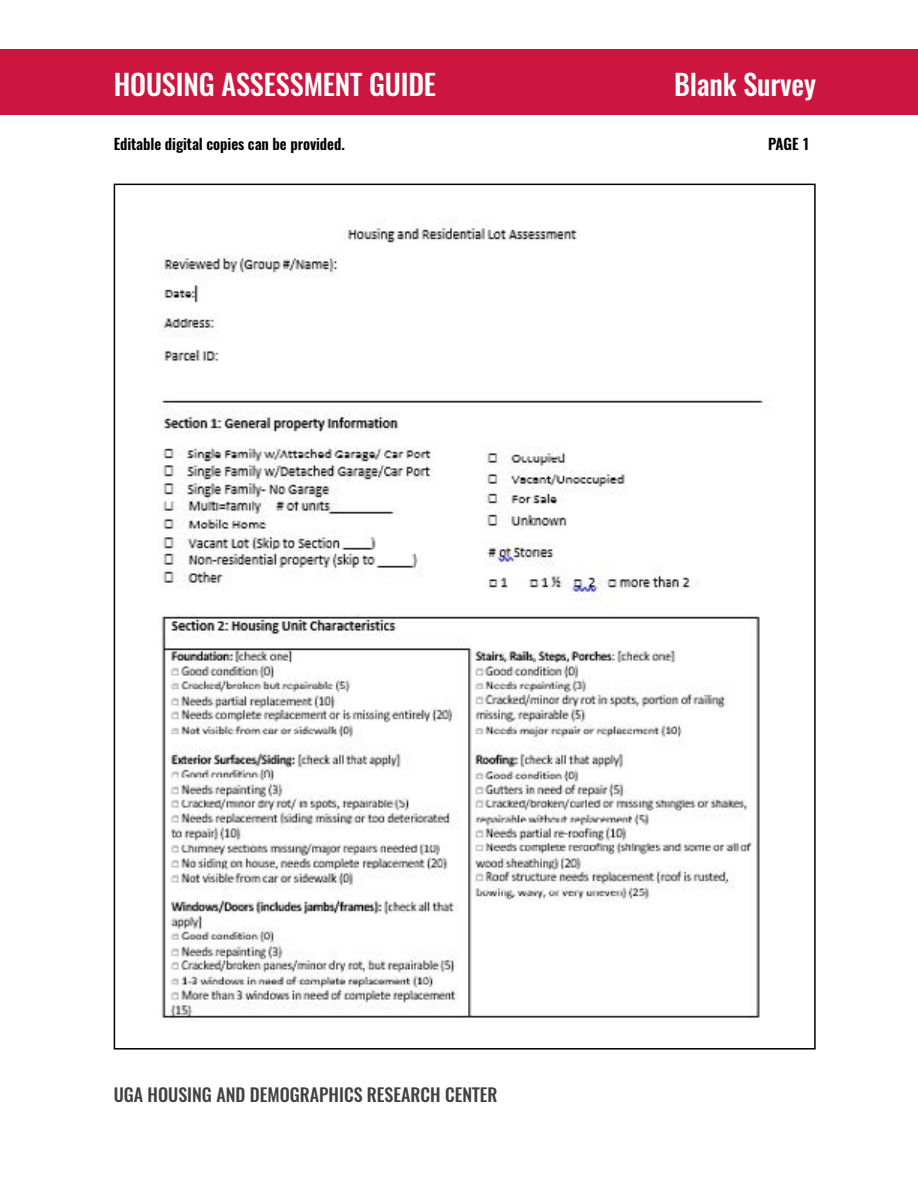
<style>
.page{position:relative;width:918px;height:1188px;background:#fff}
.page>*{position:absolute;margin:0;border:0;box-sizing:border-box;transform-origin:0 0}
.t1{font:500 28.5px "Oswald";letter-spacing:-.005em;color:#fff}
.t2{font:500 18px "Oswald";color:#414042}
.t3{font:600 15px "Oswald";letter-spacing:-.005em;color:#000}
</style>
<div class="page">
<div style="left:0;top:49px;width:918px;height:65px;background:#cd163f"></div>
<img style="left:159px;top:218px;width:612px;height:804px">
<h1 class="t1" style="left:114px;top:65px;width:324px">HOUSING ASSESSMENT GUIDE</h1>
<h1 class="t1" style="left:674px;top:65px;width:144px">Blank Survey</h1>
<p class="t3" style="left:114px;top:133px;width:233px">Editable digital copies can be provided.</p>
<p class="t3" style="left:768px;top:133px;width:43px">PAGE 1</p>
<p class="t2" style="left:114px;top:1083px;width:385px">UGA HOUSING AND DEMOGRAPHICS RESEARCH CENTER</p>
</div>
